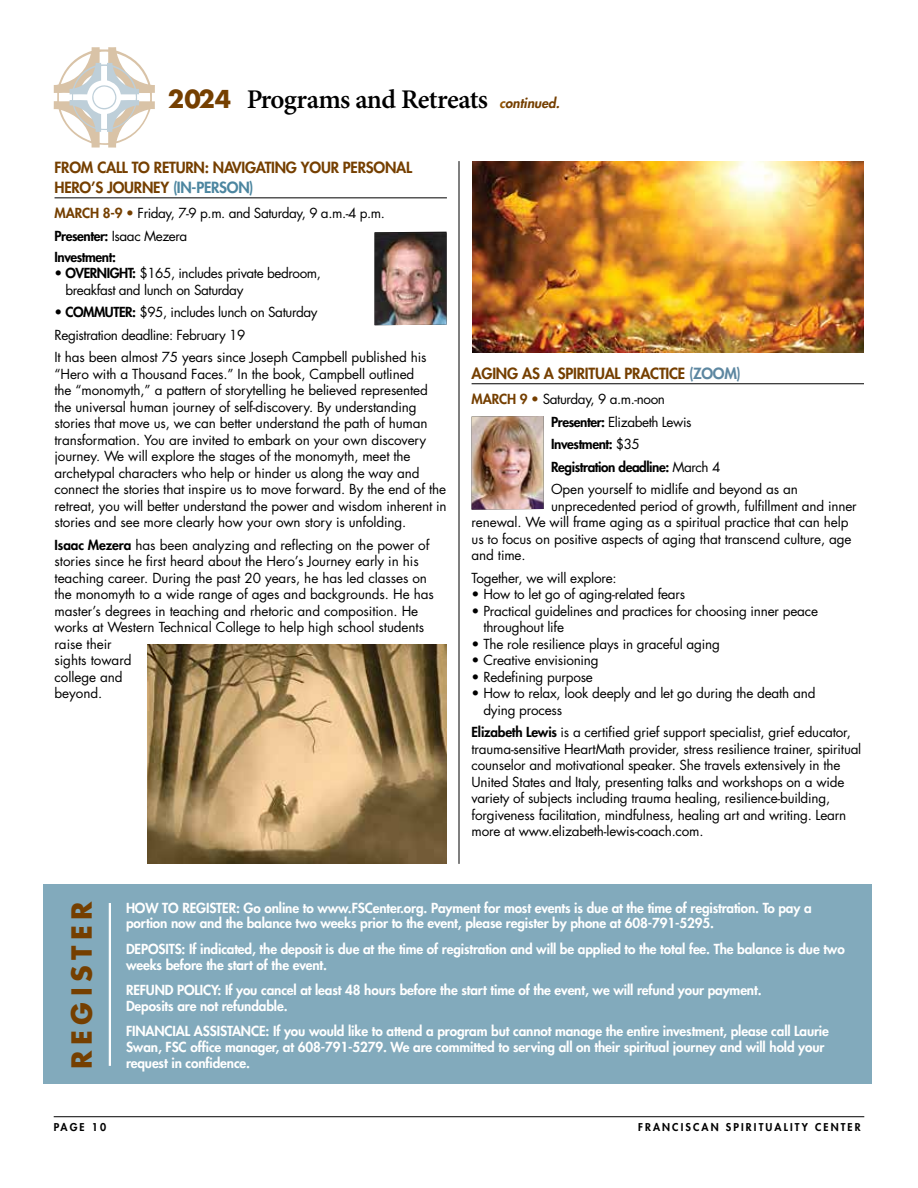
<style>
.page{position:relative;width:918px;height:1188px;background:#fff}
.page>*{position:absolute;margin:0;border:0;box-sizing:border-box;transform-origin:0 0}
.t1{font:600 27px "Minion Pro";letter-spacing:-.02em;color:#000}
.t2{font:700 27px "Futura Std";letter-spacing:.2em;color:#753f00}
.t3{font:800 15px/19.5px "Futura Std";letter-spacing:-.015em;color:#753f00}
.t4{font:13.5px/16.5px "Futura Std";letter-spacing:-.01em;color:#000}
.t5{font:800 13.5px/15.8px "Futura Std";letter-spacing:-.01em;color:#fff}
.t6{font:13.5px/22.5px "Futura Std";letter-spacing:-.03em;color:#000}
.t7{font:800 13.5px "Futura Std";letter-spacing:-.03em;color:#000}
.t8{font:800 10.5px "Futura Std";letter-spacing:.2em;color:#000}
.s1{font-family:"Futura Std";font-weight:700;font-size:24px;color:#753f00}
.s2{font-family:"Futura Std";font-weight:800;font-style:italic;font-size:13.5px;color:#935403}
.s3{font-family:"Futura Std";font-weight:800;font-style:italic;font-size:13.5px;color:#753f00}
.s4{color:#4c86a0}
.s5{font-weight:800;color:#753f00}
.s6{font-weight:800}
.s7{color:#5d87a1}
</style>
<div class="page">
<hr style="left:459px;top:161px;width:1px;height:703px;background:#000">
<hr style="left:55px;top:197px;width:392px;height:1px;background:#000">
<hr style="left:472px;top:383px;width:392px;height:1px;background:#000">
<svg style="left:54px;top:47px;width:101px;height:101px"></svg>
<hr style="left:54px;top:1116px;width:810px;height:1px;background:#000">
<img style="left:148px;top:644px;width:299px;height:220px">
<img style="left:375px;top:233px;width:72px;height:92px">
<img style="left:472px;top:416px;width:72px;height:94px">
<img style="left:472px;top:161px;width:392px;height:192px">
<div style="left:44px;top:884px;width:828px;height:200px;background:#82aabc"></div>
<hr style="left:109px;top:903px;width:2px;height:163px;background:#fff">
<h1 class="t1" style="left:168px;top:81px;width:393px"><span class="s1">2024</span> Programs and Retreats <span class="s2">c</span><span class="s3">ontinued.</span></h1>
<p class="t3" style="left:55px;top:158px;width:359px">FROM CALL TO RETURN: NAVIGATING YOUR PERSONAL<br>HERO’S JOURNEY <span class="s4">(IN-PERSON)</span></p>
<p class="t6" style="left:55px;top:202px;width:332px"><span class="s5">MARCH 8-9 •</span> Friday, 7-9 p.m. and Saturday, 9 a.m.-4 p.m.<br><span class="s6">Presenter:</span> Isaac Mezera</p>
<p class="t7" style="left:55px;top:248px;width:63px">Investment:</p>
<p class="t6" style="left:65px;top:265px;width:257px;line-height:16.5px;text-indent:-11px"><span class="s6">• OVERNIGHT:</span> $165, includes private bedroom, breakfast and lunch on Saturday</p>
<p class="t6" style="left:55px;top:301px;width:374px"><span class="s6">• COMMUTER:</span> $95, includes lunch on Saturday<br>Registration deadline: February 19<br>It has been almost 75 years since Joseph Campbell published his</p>
<p class="t4" style="left:55px;top:366px;width:394px">“Hero with a Thousand Faces.” In the book, Campbell outlined<br>the “monomyth,” a pattern of storytelling he believed represented the universal human journey of self-discovery. By understanding stories that move us, we can better understand the path of human transformation. You are invited to embark on your own discovery journey. We will explore the stages of the monomyth, meet the archetypal characters who help or hinder us along the way and connect the stories that inspire us to move forward. By the end of the retreat, you will better understand the power and wisdom inherent in stories and see more clearly how your own story is unfolding.</p>
<p class="t4" style="left:55px;top:537px;width:381px"><span class="s6">Isaac Mezera</span> has been analyzing and reflecting on the power of stories since he first heard about the Hero’s Journey early in his teaching career. During the past 20 years, he has led classes on the monomyth to a wide range of ages and backgrounds. He has master’s degrees in teaching and rhetoric and composition. He works at Western Technical College to help high school students raise their<br>sights toward<br>college and<br>beyond.</p>
<p class="t3" style="left:472px;top:364px;width:271px">AGING AS A SPIRITUAL PRACTICE <span class="s7">(ZOOM)</span></p>
<p class="t4" style="left:551px;top:388px;width:248px;line-height:22.5px;text-indent:-80px"><span class="s5">MARCH 9 •</span> Saturday, 9 a.m.-noon<br><span class="s6">Presenter:</span> Elizabeth Lewis<br><span class="s6">Investment:</span> $35<br><span class="s6">Registration deadline:</span> March 4<br>Open yourself to midlife and beyond as an</p>
<p class="t4" style="left:472px;top:498px;width:387px;text-indent:80px">unprecedented period of growth, fulfillment and inner renewal. We will frame aging as a spiritual practice that can help us to focus on positive aspects of aging that transcend culture, age and time.</p>
<p class="t4" style="left:472px;top:570px;width:147px">Together, we will explore:</p>
<p class="t4" style="left:472px;top:586px;width:215px">• How to let go of aging-related fears</p>
<p class="t4" style="left:483px;top:603px;width:336px;text-indent:-12px">• Practical guidelines and practices for choosing inner peace throughout life</p>
<p class="t4" style="left:472px;top:636px;width:250px">• The role resilience plays in graceful aging</p>
<p class="t4" style="left:472px;top:652px;width:129px">• Creative envisioning</p>
<p class="t4" style="left:472px;top:669px;width:123px">• Redefining purpose</p>
<p class="t4" style="left:483px;top:685px;width:334px;text-indent:-12px">• How to relax, look deeply and let go during the death and dying process</p>
<p class="t4" style="left:472px;top:724px;width:391px"><span class="s6">Elizabeth Lewis</span> is a certified grief support specialist, grief educator, trauma-sensitive HeartMath provider, stress resilience trainer, spiritual counselor and motivational speaker. She travels extensively in the United States and Italy, presenting talks and workshops on a wide variety of subjects including trauma healing, resilience-building, forgiveness facilitation, mindfulness, healing art and writing. Learn more at www.elizabeth-lewis-coach.com.</p>
<h1 class="t2" style="left:64px;top:1069px;width:169px;rotate:-90deg">REGISTER</h1>
<p class="t5" style="left:126px;top:900px;width:687px">HOW TO REGISTER: Go online to www.FSCenter.org. Payment for most events is due at the time of registration. To pay a portion now and the balance two weeks prior to the event, please register by phone at 608-791-5295.</p>
<p class="t5" style="left:126px;top:941px;width:720px">DEPOSITS: If indicated, the deposit is due at the time of registration and will be applied to the total fee. The balance is due two weeks before the start of the event.</p>
<p class="t5" style="left:126px;top:982px;width:637px">REFUND POLICY: If you cancel at least 48 hours before the start time of the event, we will refund your payment.<br>Deposits are not refundable.</p>
<p class="t5" style="left:126px;top:1023px;width:705px">FINANCIAL ASSISTANCE: If you would like to attend a program but cannot manage the entire investment, please call Laurie<br>Swan, FSC office manager, at 608-791-5279. We are committed to serving all on their spiritual journey and will hold your</p>
<p class="t5" style="left:126px;top:1055px;width:126px">request in confidence.</p>
<p class="t8" style="left:54px;top:1120px;width:54px">PAGE 10</p>
<p class="t8" style="left:638px;top:1120px;width:224px">FRANCISCAN SPIRITUALITY CENTER</p>
</div>
